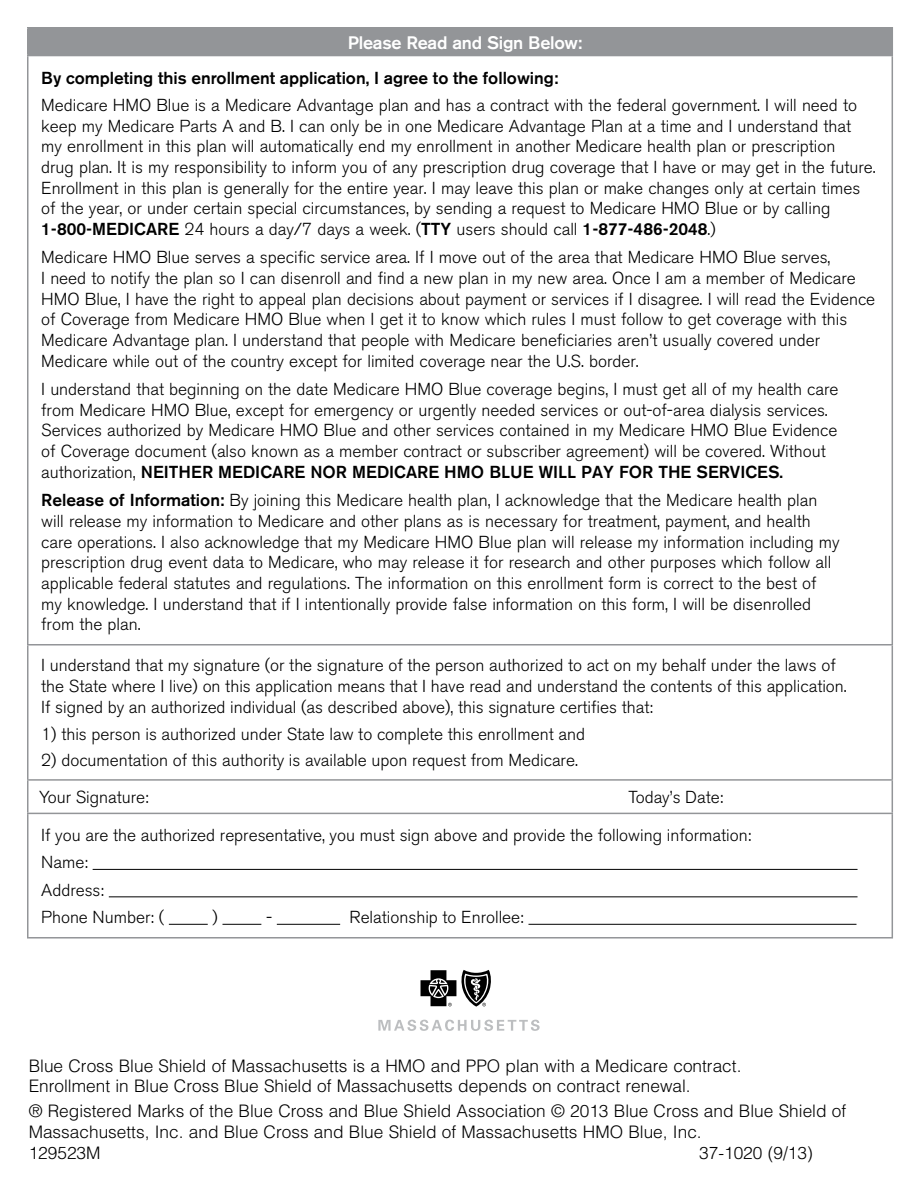
<style>
.page{position:relative;width:918px;height:1188px;background:#fff}
.page>*{position:absolute;margin:0;border:0;box-sizing:border-box;transform-origin:0 0}
.t1{font:500 18px "Akzidenz Grotesk BE";letter-spacing:-.015em;color:#fff}
.t2{font:300 17.25px/20.7px "Akzidenz Grotesk BE";color:#000}
.t3{font:300 17.25px/20.7px "Helvetica";color:#000}
.t4{font:500 17.25px "Akzidenz Grotesk BE";color:#000}
.s1{font-weight:500}
</style>
<div class="page">
<svg style="left:378px;top:1020px;width:162px;height:11px"></svg>
<svg style="left:421px;top:970px;width:70px;height:37px"></svg>
<div style="left:28px;top:28px;width:864px;height:28px;background:#939598"></div>
<svg style="left:27px;top:28px;width:1px;height:27px"></svg>
<hr style="left:27px;top:27px;width:866px;height:1px;background:#939598">
<svg style="left:892px;top:28px;width:1px;height:27px"></svg>
<hr style="left:27px;top:56px;width:1px;height:588px;background:#939598">
<hr style="left:27px;top:55px;width:866px;height:1px;background:#939598">
<hr style="left:892px;top:56px;width:1px;height:588px;background:#939598">
<hr style="left:27px;top:646px;width:1px;height:133px;background:#939598">
<hr style="left:27px;top:781px;width:1px;height:32px;background:#939598">
<hr style="left:27px;top:814px;width:1px;height:123px;background:#939598">
<hr style="left:27px;top:644px;width:866px;height:2px;background:#939598">
<hr style="left:892px;top:646px;width:1px;height:133px;background:#939598">
<hr style="left:892px;top:781px;width:1px;height:32px;background:#939598">
<hr style="left:892px;top:814px;width:1px;height:123px;background:#939598">
<hr style="left:27px;top:779px;width:866px;height:2px;background:#939598">
<hr style="left:27px;top:813px;width:866px;height:1px;background:#939598">
<hr style="left:27px;top:937px;width:866px;height:2px;background:#939598">
<hr style="left:93px;top:869px;width:765px;height:1px;background:#000">
<hr style="left:109px;top:896px;width:749px;height:1px;background:#000">
<hr style="left:169px;top:924px;width:39px;height:1px;background:#000">
<hr style="left:222px;top:924px;width:39px;height:1px;background:#000">
<hr style="left:277px;top:924px;width:63px;height:1px;background:#000">
<hr style="left:529px;top:924px;width:327px;height:1px;background:#000">
<p class="t1" style="left:348px;top:31px;width:236px">Please Read and Sign Below:</p>
<p class="t4" style="left:41px;top:67px;width:519px">By completing this enrollment application, I agree to the following:</p>
<p class="t2" style="left:41px;top:95px;width:836px">Medicare HMO Blue is a Medicare Advantage plan and has a contract with the federal government. I will need to keep my Medicare Parts A and B. I can only be in one Medicare Advantage Plan at a time and I understand that my enrollment in this plan will automatically end my enrollment in another Medicare health plan or prescription<br>drug plan. It is my responsibility to inform you of any prescription drug coverage that I have or may get in the future.<br>Enrollment in this plan is generally for the entire year. I may leave this plan or make changes only at certain times of the year, or under certain special circumstances, by sending a request to Medicare HMO Blue or by calling <span class="s1">1-800-MEDICARE</span> 24 hours a day/7 days a week. (<span class="s1">TTY</span> users should call <span class="s1">1-877-486-2048</span>.)</p>
<p class="t2" style="left:41px;top:247px;width:836px">Medicare HMO Blue serves a specific service area. If I move out of the area that Medicare HMO Blue serves,<br>I need to notify the plan so I can disenroll and find a new plan in my new area. Once I am a member of Medicare HMO Blue, I have the right to appeal plan decisions about payment or services if I disagree. I will read the Evidence of Coverage from Medicare HMO Blue when I get it to know which rules I must follow to get coverage with this Medicare Advantage plan. I understand that people with Medicare beneficiaries aren’t usually covered under Medicare while out of the country except for limited coverage near the U.S. border.</p>
<p class="t2" style="left:41px;top:379px;width:799px">I understand that beginning on the date Medicare HMO Blue coverage begins, I must get all of my health care from Medicare HMO Blue, except for emergency or urgently needed services or out-of-area dialysis services.<br>Services authorized by Medicare HMO Blue and other services contained in my Medicare HMO Blue Evidence of Coverage document (also known as a member contract or subscriber agreement) will be covered. Without authorization, <span class="s1">NEITHER MEDICARE NOR MEDICARE HMO BLUE WILL PAY FOR THE SERVICES.</span></p>
<p class="t2" style="left:41px;top:490px;width:800px"><span class="s1">Release of Information:</span> By joining this Medicare health plan, I acknowledge that the Medicare health plan will release my information to Medicare and other plans as is necessary for treatment, payment, and health care operations. I also acknowledge that my Medicare HMO Blue plan will release my information including my prescription drug event data to Medicare, who may release it for research and other purposes which follow all applicable federal statutes and regulations. The information on this enrollment form is correct to the best of my knowledge. I understand that if I intentionally provide false information on this form, I will be disenrolled from the plan.</p>
<p class="t2" style="left:41px;top:655px;width:807px">I understand that my signature (or the signature of the person authorized to act on my behalf under the laws of the State where I live) on this application means that I have read and understand the contents of this application.<br>If signed by an authorized individual (as described above), this signature certifies that:</p>
<p class="t2" style="left:41px;top:724px;width:545px">1) this person is authorized under State law to complete this enrollment and</p>
<p class="t2" style="left:39px;top:742px;width:540px;line-height:36.9px">2) documentation of this authority is available upon request from Medicare.<br>Your Signature:</p>
<p class="t2" style="left:41px;top:779px;width:711px;line-height:37.8px;text-indent:587px">Today’s Date:<br>If you are the authorized representative, you must sign above and provide the following information:</p>
<p class="t2" style="left:41px;top:849px;width:124px;line-height:27.5px">Name:<br>Address:<br>Phone Number: (</p>
<p class="t2" style="left:212px;top:907px;width:7px">)</p>
<p class="t2" style="left:266px;top:907px;width:8px">-</p>
<p class="t2" style="left:350px;top:907px;width:176px">Relationship to Enrollee:</p>
<p class="t3" style="left:29px;top:1055px;width:714px">Blue Cross Blue Shield of Massachusetts is a HMO and PPO plan with a Medicare contract.<br>Enrollment in Blue Cross Blue Shield of Massachusetts depends on contract renewal.</p>
<p class="t3" style="left:29px;top:1100px;width:819px">® Registered Marks of the Blue Cross and Blue Shield Association © 2013 Blue Cross and Blue Shield of<br>Massachusetts, Inc. and Blue Cross and Blue Shield of Massachusetts HMO Blue, Inc.<br>129523M</p>
<p class="t3" style="left:699px;top:1142px;width:115px">37-1020 (9/13)</p>
</div>
